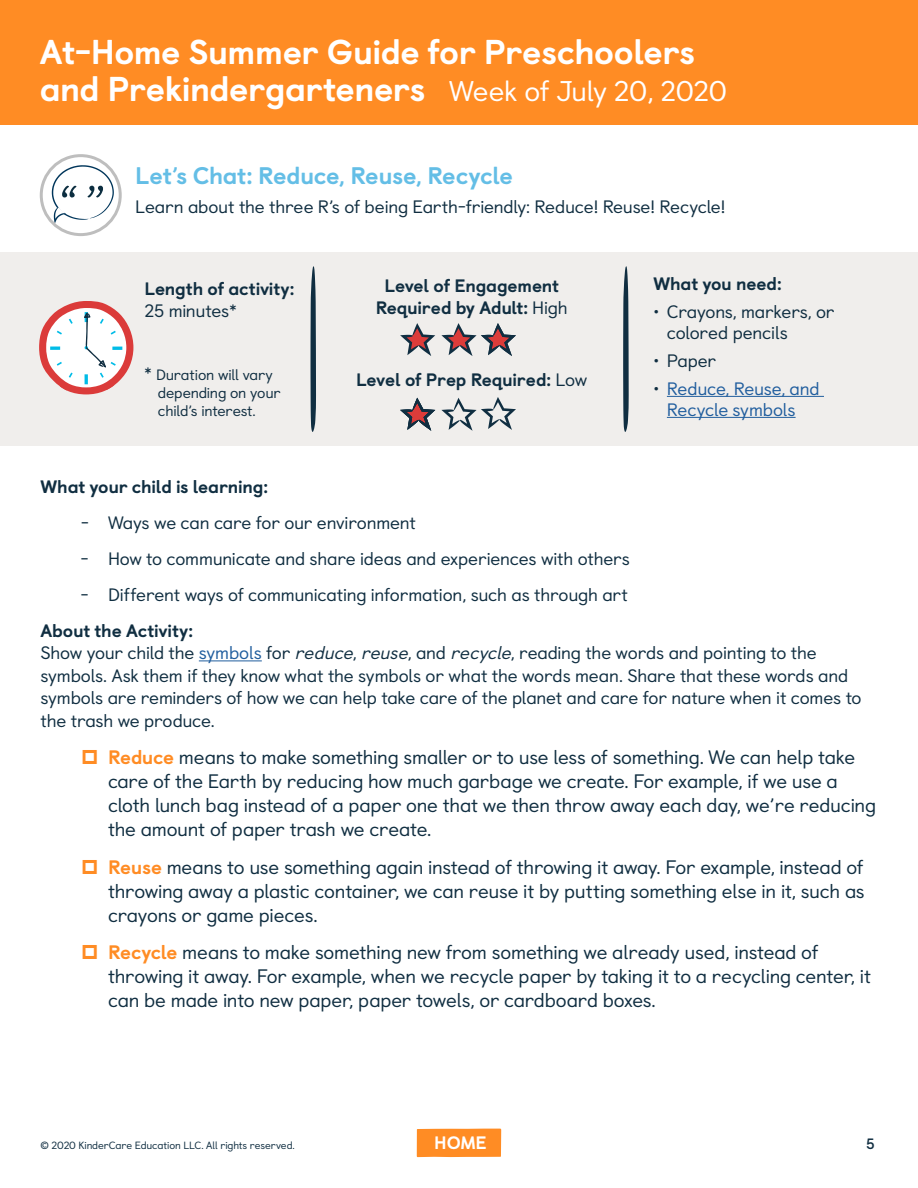
<style>
.page{position:relative;width:918px;height:1188px;background:#fff}
.page>*{position:absolute;margin:0;border:0;box-sizing:border-box;transform-origin:0 0}
.t1{font:800 34.5px/37.5px "Castledown";letter-spacing:-.015em;color:#fff}
.t2{font:800 24px "Castledown";letter-spacing:-.015em;color:#64bee6}
.t3{font:19.5px/24px "Castledown";letter-spacing:-.015em;color:#102e41}
.t4{font:18px/22.5px "Castledown";letter-spacing:-.015em;color:#102e41}
.t5{font:800 18px/22.5px "Castledown";letter-spacing:-.015em;color:#102e41;text-align:center}
.t6{font:18px/21px "Castledown";letter-spacing:-.015em;color:#215e9e;text-align:center}
.t7{font:800 18px "Castledown";color:#fff}
.t8{font:15px/18px "Castledown";letter-spacing:-.015em;color:#102e41}
.t9{font:700 15px "Castledown";color:#102e41}
.t10{font:10.5px "Castledown";letter-spacing:-.01em;color:#102e41}
.s1{font-weight:400;font-size:28.5px}
.s2{font-size:18px}
.s3{font-weight:400}
.s4{color:#102e41}
.s5{font-weight:800}
.s6{color:#215e9e}
.s7{font-style:italic}
.s8{font-weight:800;color:#ff8c24}
</style>
<div class="page">
<div style="left:417px;top:1129px;width:84px;height:28px;background:#ff8c24"></div>
<div style="left:0;top:0;width:918px;height:125px;background:#ff8c24"></div>
<hr style="left:199px;top:660px;width:63px;height:1px;background:#215e9e">
<svg style="left:41px;top:156px;width:79px;height:79px"></svg>
<svg style="left:52px;top:165px;width:62px;height:59px"></svg>
<div style="left:40px;top:154px;width:82px;height:82px;border:3px solid #bebebe;border-radius:50%"></div>
<div style="left:0;top:252px;width:918px;height:194px;background:#f0eeec"></div>
<hr style="left:667px;top:396px;width:157px;height:1px;background:#215e9e">
<hr style="left:667px;top:417px;width:129px;height:1px;background:#215e9e">
<svg style="left:310px;top:266px;width:6px;height:166px"></svg>
<svg style="left:623px;top:266px;width:6px;height:166px"></svg>
<svg style="left:400px;top:323px;width:35px;height:33px"></svg>
<svg style="left:400px;top:398px;width:35px;height:33px"></svg>
<svg style="left:441px;top:397px;width:75px;height:34px"></svg>
<svg style="left:441px;top:323px;width:75px;height:33px"></svg>
<svg style="left:39px;top:301px;width:94px;height:93px"></svg>
<h1 class="t1" style="left:40px;top:30px;width:689px">At-Home Summer Guide for Preschoolers and Prekindergarteners <span class="s1">Week of July 20, 2020</span></h1>
<p class="t2" style="left:135px;top:156px;width:379px">Let’s Chat: Reduce, Reuse, Recycle</p>
<p class="t4" style="left:135px;top:194px;width:592px">Learn about the three R’s of being Earth-friendly: Reduce! Reuse! Recycle!</p>
<p class="t5" style="left:144px;top:276px;width:152px">Length of activity:</p>
<p class="t4" style="left:144px;top:298px;width:94px">25 minutes*</p>
<p class="t8" style="left:158px;top:365px;width:124px;text-indent:-14px"><span class="s2">*</span> Duration will vary depending on your child’s interest.</p>
<p class="t5" style="left:376px;top:273px;width:194px">Level of Engagement<br>Required by Adult: <span class="s3">High</span></p>
<p class="t5" style="left:356px;top:367px;width:233px">Level of Prep Required: <span class="s3">Low</span></p>
<p class="t5" style="left:653px;top:271px;width:130px">What you need:</p>
<p class="t4" style="left:667px;top:300px;width:169px;line-height:21px;text-indent:-14px">• Crayons, markers, or colored pencils</p>
<p class="t4" style="left:653px;top:348px;width:64px">• Paper</p>
<p class="t6" style="left:653px;top:376px;width:168px"><span class="s4">•</span> Reduce, Reuse, and<br>Recycle symbols</p>
<p class="t5" style="left:40px;top:474px;width:229px">What your child is learning:</p>
<p class="t4" style="left:81px;top:510px;width:337px">- Ways we can care for our environment</p>
<p class="t4" style="left:81px;top:546px;width:550px">- How to communicate and share ideas and experiences with others</p>
<p class="t4" style="left:81px;top:582px;width:548px">- Different ways of communicating information, such as through art</p>
<p class="t4" style="left:40px;top:618px;width:823px"><span class="s5">About the Activity:<br></span>Show your child the <span class="s6">symbols</span> for <span class="s7">reduce</span>, <span class="s7">reuse</span>, and <span class="s7">recycle</span>, reading the words and pointing to the symbols. Ask them if they know what the symbols or what the words mean. Share that these words and symbols are reminders of how we can help take care of the planet and care for nature when it comes to the trash we produce.</p>
<p class="t3" style="left:108px;top:744px;width:770px"><span class="s8">Reduce</span> means to make something smaller or to use less of something. We can help take care of the Earth by reducing how much garbage we create. For example, if we use a cloth lunch bag instead of a paper one that we then throw away each day, we’re reducing the amount of paper trash we create.</p>
<p class="t3" style="left:108px;top:853px;width:758px;text-align:justify"><span class="s8">Reuse</span> means to use something again instead of throwing it away. For example, instead of throwing away a plastic container, we can reuse it by putting something else in it, such as crayons or game pieces.</p>
<p class="t3" style="left:108px;top:939px;width:765px"><span class="s8">Recycle</span> means to make something new from something we already used, instead of throwing it away. For example, when we recycle paper by taking it to a recycling center, it can be made into new paper, paper towels, or cardboard boxes.</p>
<p class="t10" style="left:40px;top:1137px;width:256px">© 2020 KinderCare Education LLC. All rights reserved.</p>
<p class="t7" style="left:434px;top:1128px;width:54px">HOME</p>
<p class="t9" style="left:866px;top:1132px;width:10px">5</p>
</div>
